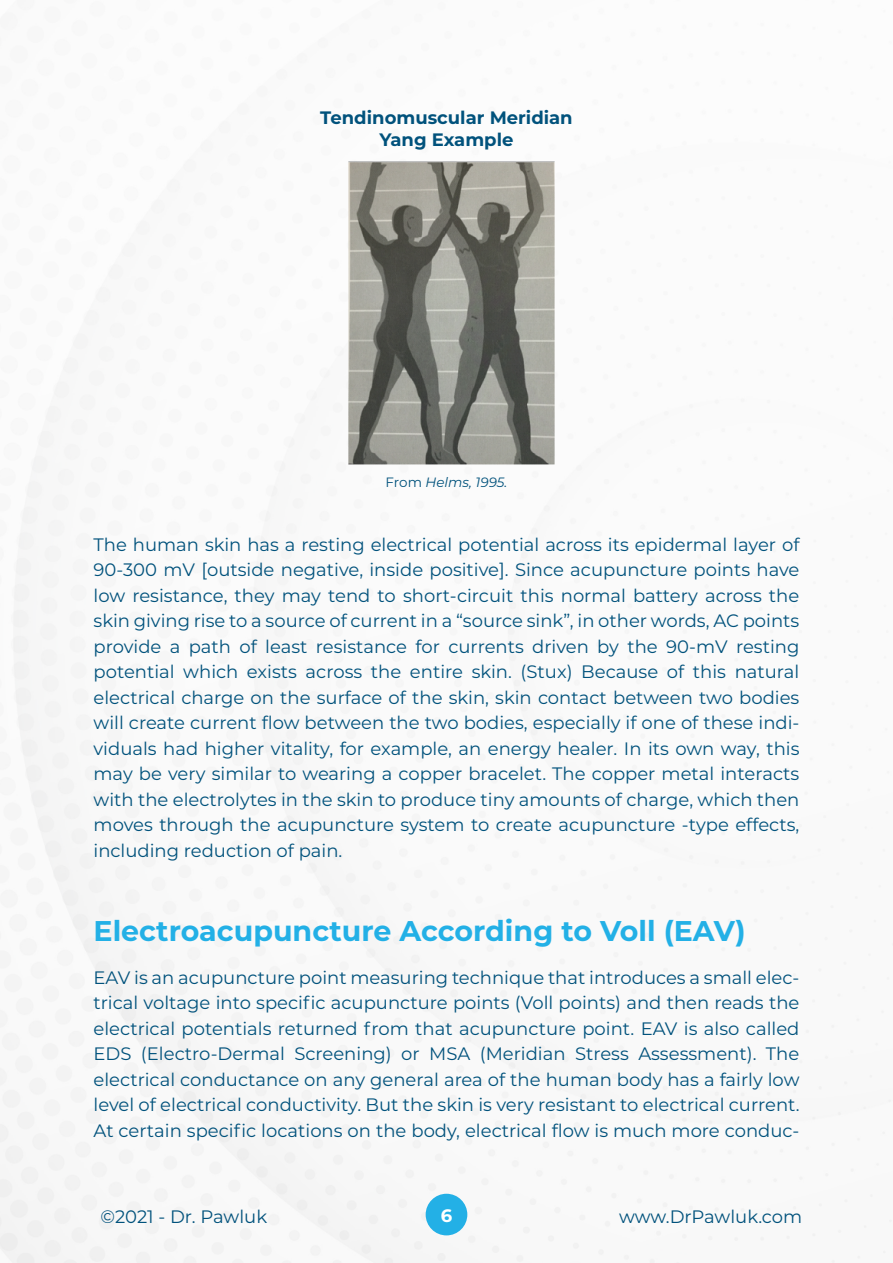
<style>
.page{position:relative;width:893px;height:1263px;background:#fff}
.page>*{position:absolute;margin:0;border:0;box-sizing:border-box;transform-origin:0 0}
.t1{font:700 28.5px "Montserrat";color:#23b0e6}
.t2{font:18px/25.5px "Montserrat";color:#01527c;text-align:justify}
.t3{font:700 18px/22.5px "Montserrat";color:#01527c;text-align:center}
.t4{font:700 18px "Montserrat";color:#fff}
.t5{font:italic 13.5px "Montserrat";color:#01527c}
.s1{font-style:normal}
</style>
<div class="page">
<img style="left:0;top:161px;width:893px;height:1102px">
<div style="left:426px;top:1194px;width:41px;height:41px;background:#23b0e6;border-radius:50%"></div>
<img style="left:298px;top:162px;width:297px;height:317px">
<p class="t3" style="left:320px;top:105px;width:254px">Tendinomuscular Meridian<br>Yang Example</p>
<p class="t5" style="left:386px;top:473px;width:123px"><span class="s1">From</span> Helms, 1995.</p>
<p class="t2" style="left:94px;top:531px;width:707px">The human skin has a resting electrical potential across its epidermal layer of 90-300 mV [outside negative, inside positive]. Since acupuncture points have low resistance, they may tend to short-circuit this normal battery across the skin giving rise to a source of current in a “source sink”, in other words, AC points provide a path of least resistance for currents driven by the 90-mV resting potential which exists across the entire skin. (Stux) Because of this natural electrical charge on the surface of the skin, skin contact between two bodies will create current flow between the two bodies, especially if one of these indi&shy;viduals had higher vitality, for example, an energy healer. In its own way, this may be very similar to wearing a copper bracelet. The copper metal interacts with the electrolytes in the skin to produce tiny amounts of charge, which then moves through the acupuncture system to create acupuncture -type effects, including reduction of pain.</p>
<h1 class="t1" style="left:94px;top:910px;width:653px">Electroacupuncture According to Voll (EAV)</h1>
<p class="t2" style="left:94px;top:964px;width:707px">EAV is an acupuncture point measuring technique that introduces a small elec&shy;trical voltage into specific acupuncture points (Voll points) and then reads the electrical potentials returned from that acupuncture point. EAV is also called EDS (Electro-Dermal Screening) or MSA (Meridian Stress Assessment). The electrical conductance on any general area of the human body has a fairly low level of electrical conductivity. But the skin is very resistant to electrical current.<br>At certain specific locations on the body, electrical flow is much more conduc-</p>
<p class="t2" style="left:101px;top:1203px;width:168px">©2021 - Dr. Pawluk</p>
<p class="t4" style="left:441px;top:1202px;width:13px">6</p>
<p class="t2" style="left:619px;top:1203px;width:185px">www.DrPawluk.com</p>
</div>
